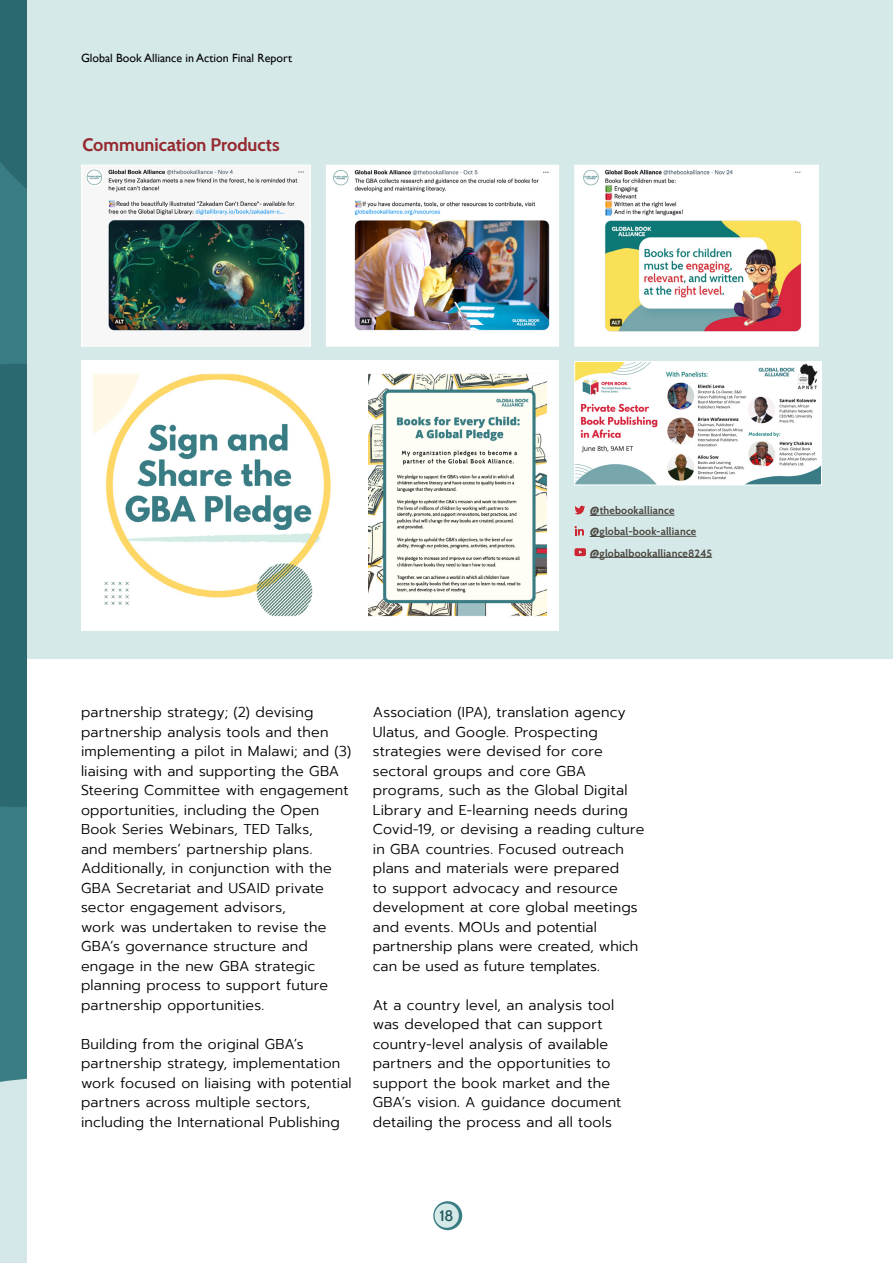
<style>
.page{position:relative;width:893px;height:1263px;background:#fff}
.page>*{position:absolute;margin:0;border:0;box-sizing:border-box;transform-origin:0 0}
.sidebar_heading{font:700 18px "Cabin";color:#96292f}
.t1{font:600 14.85px "Cabin";color:#21595e}
.t2{font:300 14.25px/19.5px "Prompt";letter-spacing:.01em;color:#000}
.t3{font:12px "Gill Sans";color:#000}
.bythenumber_text{font:700 10.5px "Cabin";letter-spacing:.02em;color:#4a4740}
.s1{font-size:13.5px}
</style>
<div class="page">
<svg style="left:0;top:0;width:27px;height:1263px;background:#488188"></svg>
<svg style="left:433px;top:1201px;width:29px;height:29px"></svg>
<div style="left:435px;top:1203px;width:24px;height:25px;background:#d6e9e9;border-radius:50%"></div>
<div style="left:27px;top:0;width:866px;height:659px;background:#d6e9e9"></div>
<img style="left:576px;top:363px;width:244px;height:120px">
<div style="left:574px;top:361px;width:248px;height:124px;border:1px solid #fff"></div>
<div style="left:326px;top:165px;width:233px;height:181px;background:#fff"></div>
<img style="left:333px;top:170px;width:217px;height:161px">
<div style="left:575px;top:165px;width:243px;height:181px;background:#fff"></div>
<img style="left:583px;top:169px;width:219px;height:163px">
<div style="left:574px;top:165px;width:244px;height:181px;border:1px solid #fff"></div>
<img style="left:84px;top:167px;width:224px;height:177px">
<div style="left:82px;top:165px;width:228px;height:181px;border:1px solid #fff"></div>
<div style="left:87px;top:333px;width:219px;height:12px;background:#f7f7f7"></div>
<hr style="left:600px;top:515px;width:74px;height:1px;background:#4a4740">
<svg style="left:574px;top:506px;width:26px;height:10px"></svg>
<hr style="left:600px;top:536px;width:96px;height:1px;background:#4a4740">
<svg style="left:574px;top:526px;width:10px;height:9px"></svg>
<hr style="left:600px;top:557px;width:112px;height:1px;background:#4a4740">
<svg style="left:574px;top:548px;width:26px;height:10px"></svg>
<div style="left:81px;top:360px;width:478px;height:270px;background:#fff"></div>
<img style="left:94px;top:375px;width:452px;height:240px">
<div style="left:92px;top:373px;width:456px;height:244px;border:1px solid #fff"></div>
<div style="left:340px;top:367px;width:28px;height:261px;background:#fff"></div>
<p class="t3" style="left:81px;top:51px;width:213px">Global Book Alliance in Action Final Report</p>
<p class="sidebar_heading" style="left:82px;top:130px;width:199px">Communication Products</p>
<p class="bythenumber_text" style="left:590px;top:502px;width:86px"><span class="s1">@</span>thebookalliance</p>
<p class="bythenumber_text" style="left:590px;top:523px;width:108px"><span class="s1">@</span>global-book-alliance</p>
<p class="bythenumber_text" style="left:590px;top:545px;width:124px"><span class="s1">@</span>globalbookalliance8245</p>
<p class="t2" style="left:81px;top:702px;width:272px">partnership strategy; (2) devising partnership analysis tools and then implementing a pilot in Malawi; and (3) liaising with and supporting the GBA Steering Committee with engagement opportunities, including the Open Book Series Webinars, TED Talks,<br>and members’ partnership plans.<br>Additionally, in conjunction with the GBA Secretariat and USAID private sector engagement advisors,<br>work was undertaken to revise the GBA’s governance structure and engage in the new GBA strategic planning process to support future partnership opportunities.</p>
<p class="t2" style="left:81px;top:1034px;width:272px">Building from the original GBA’s partnership strategy, implementation work focused on liaising with potential partners across multiple sectors, including the International Publishing</p>
<p class="t2" style="left:373px;top:702px;width:273px">Association (IPA), translation agency Ulatus, and Google. Prospecting strategies were devised for core sectoral groups and core GBA programs, such as the Global Digital Library and E-learning needs during Covid-19, or devising a reading culture in GBA countries. Focused outreach plans and materials were prepared<br>to support advocacy and resource development at core global meetings and events. MOUs and potential partnership plans were created, which can be used as future templates.</p>
<p class="t2" style="left:373px;top:995px;width:250px">At a country level, an analysis tool was developed that can support country-level analysis of available partners and the opportunities to support the book market and the GBA’s vision. A guidance document detailing the process and all tools</p>
<p class="t1" style="left:439px;top:1203px;width:16px">18</p>
</div>
